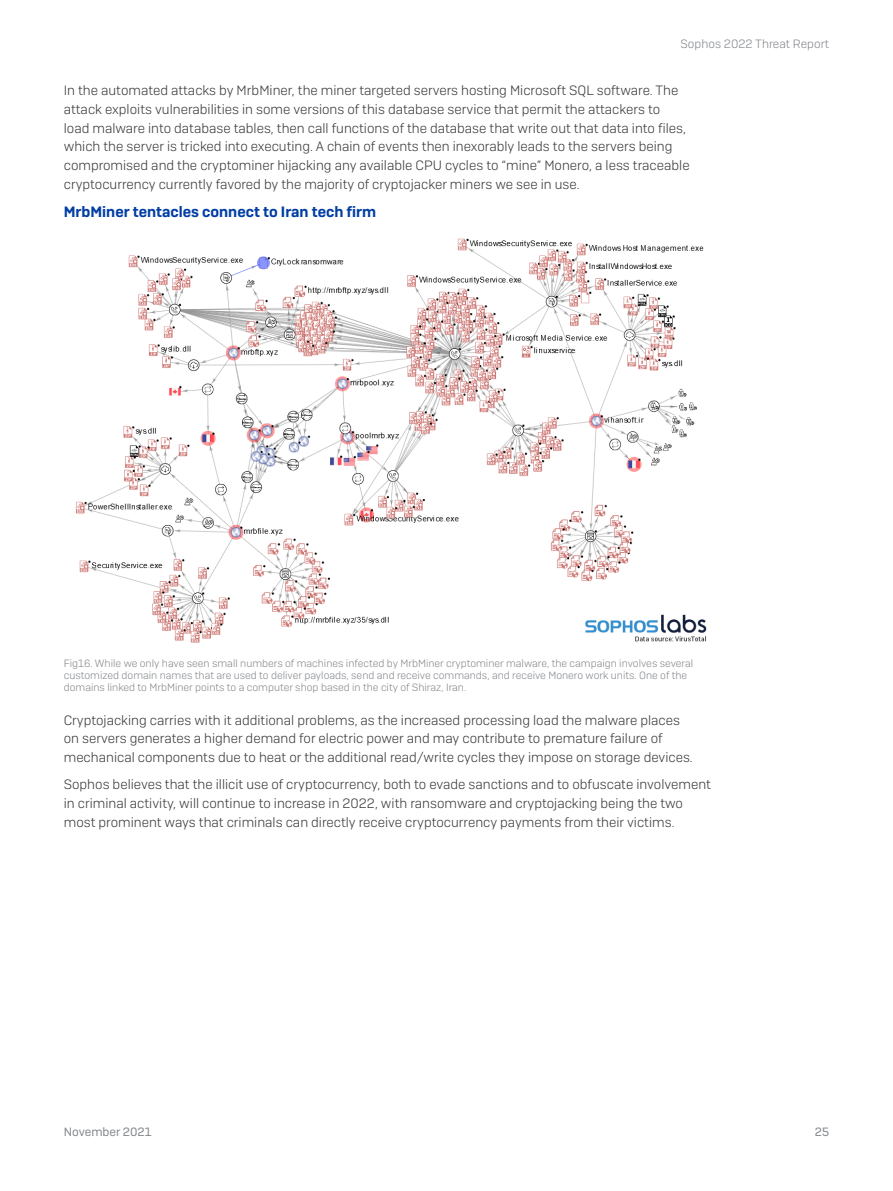
<style>
.page{position:relative;width:893px;height:1191px;background:#fff}
.page>*{position:absolute;margin:0;border:0;box-sizing:border-box;transform-origin:0 0}
.Subheading_3{font:600 15px "Sophos Sans";color:#003ea4}
.Body_Copy{font:300 13.5px/18.8px "Sophos Sans";color:#363738}
.t1{font:300 12px "Sophos Sans";color:#83868b}
.t2{font:12px "Sophos Sans";color:#83868b}
.Note{font:300 10.5px/12px "Sophos Sans";color:#83868b}
</style>
<div class="page">
<img style="left:76px;top:238px;width:631px;height:405px">
<p class="t1" style="left:680px;top:36px;width:150px">Sophos 2022 Threat Report</p>
<p class="Body_Copy" style="left:64px;top:81px;width:627px">In the automated attacks by MrbMiner, the miner targeted servers hosting Microsoft SQL software. The attack exploits vulnerabilities in some versions of this database service that permit the attackers to<br>load malware into database tables, then call functions of the database that write out that data into files, which the server is tricked into executing. A chain of events then inexorably leads to the servers being compromised and the cryptominer hijacking any available CPU cycles to “mine” Monero, a less traceable cryptocurrency currently favored by the majority of cryptojacker miners we see in use.</p>
<p class="Subheading_3" style="left:64px;top:202px;width:314px">MrbMiner tentacles connect to Iran tech firm</p>
<p class="Note" style="left:64px;top:657px;width:631px">Fig16. While we only have seen small numbers of machines infected by MrbMiner cryptominer malware, the campaign involves several customized domain names that are used to deliver payloads, send and receive commands, and receive Monero work units. One of the domains linked to MrbMiner points to a computer shop based in the city of Shiraz, Iran.</p>
<p class="Body_Copy" style="left:64px;top:710px;width:630px">Cryptojacking carries with it additional problems, as the increased processing load the malware places on servers generates a higher demand for electric power and may contribute to premature failure of mechanical components due to heat or the additional read/write cycles they impose on storage devices.</p>
<p class="Body_Copy" style="left:64px;top:775px;width:649px">Sophos believes that the illicit use of cryptocurrency, both to evade sanctions and to obfuscate involvement in criminal activity, will continue to increase in 2022, with ransomware and cryptojacking being the two most prominent ways that criminals can directly receive cryptocurrency payments from their victims.</p>
<p class="t2" style="left:64px;top:1124px;width:89px">November 2021</p>
<p class="t2" style="left:815px;top:1124px;width:16px">25</p>
</div>
